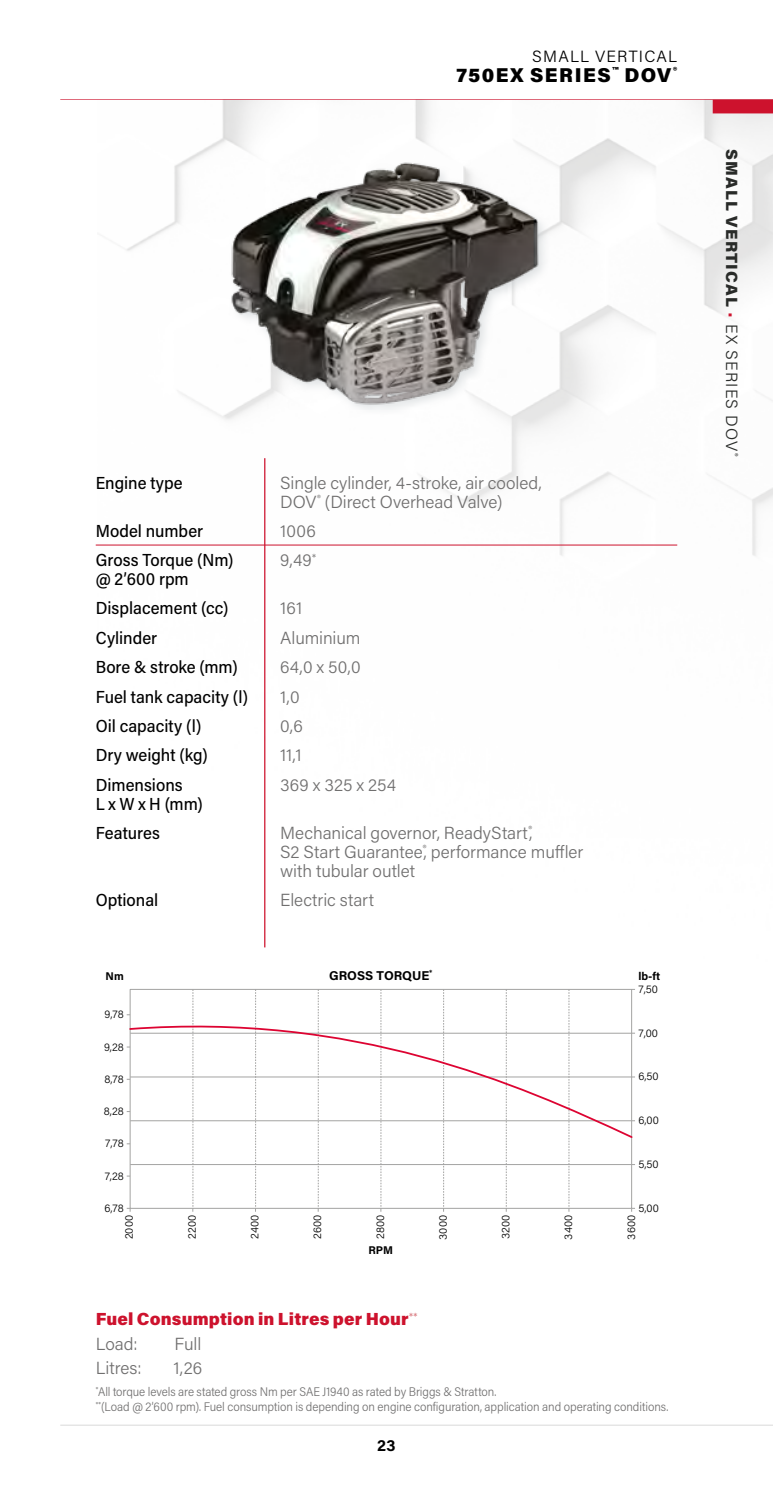
<style>
.page{position:relative;width:773px;height:1489px;background:#fff}
.page>*{position:absolute;margin:0;border:0;box-sizing:border-box;transform-origin:0 0}
.t1{font:900 20px "Acumin Pro";letter-spacing:.075em;color:#000}
.t2{font:300 17.5px/29.5px "Acumin Pro";color:#706f6f}
.t3{font:500 17.5px/29.5px "Acumin Pro Semi Cond";color:#000}
.t4{font:900 17.5px/24px "Acumin Pro";letter-spacing:.01em;color:#cd122d}
.t5{font:900 16.25px "Acumin Pro";letter-spacing:.075em;color:#292b29}
.t6{font:300 16.25px "Acumin Pro";letter-spacing:.075em;color:#000}
.t7{font:700 16.25px "Acumin Pro";color:#000}
.t8{font:700 12.75px "Acumin Pro";color:#000}
.t9{font:300 12.5px/15px "Acumin Pro Semi Cond";letter-spacing:-.005em;color:#706f6f}
.t10{font:300 11.25px "Acumin Pro";color:#000}
.t11{font:700 11.25px "Acumin Pro";color:#000}
.s1{font-weight:300;color:#706f6f}
.s2{font-weight:300;color:#cd122d}
.s3{font-weight:300}
</style>
<div class="page">
<img style="left:97px;top:113px;width:675px;height:1099px">
<svg style="left:60px;top:99px;width:712px;height:14px"></svg>
<img style="left:216px;top:131px;width:340px;height:323px">
<hr style="left:130px;top:1164px;width:501px;height:1px;background:#a3a3a2">
<div style="left:130px;top:989px;width:501px;height:219px;border:1px solid #a3a3a2"></div>
<svg style="left:127px;top:1207px;width:4px;height:4px"></svg>
<svg style="left:192px;top:989px;width:1px;height:222px"></svg>
<svg style="left:255px;top:989px;width:1px;height:222px"></svg>
<svg style="left:318px;top:989px;width:1px;height:222px"></svg>
<svg style="left:380px;top:989px;width:1px;height:222px"></svg>
<svg style="left:443px;top:989px;width:1px;height:222px"></svg>
<svg style="left:505px;top:989px;width:2px;height:222px"></svg>
<svg style="left:568px;top:989px;width:1px;height:222px"></svg>
<svg style="left:631px;top:1207px;width:4px;height:4px"></svg>
<svg style="left:128px;top:1012px;width:506px;height:127px"></svg>
<hr style="left:60px;top:1424px;width:712px;height:1px;background:#dadada">
<hr style="left:96px;top:544px;width:581px;height:1px;background:#cd122d">
<hr style="left:264px;top:458px;width:1px;height:489px;background:#cd122d">
<p class="t6" style="left:532px;top:45px;width:146px">SMALL VERTICAL</p>
<p class="t1" style="left:456px;top:60px;width:222px">750EX SERIES<sup>™</sup> DOV<sup>®</sup></p>
<p class="t3" style="left:96px;top:467px;width:88px">Engine type</p>
<p class="t3" style="left:96px;top:515px;width:139px">Model number<br>Gross Torque (Nm)</p>
<p class="t3" style="left:96px;top:563px;width:154px">@ 2’600 rpm<br>Displacement (cc)<br>Cylinder<br>Bore &amp; stroke (mm)<br>Fuel tank capacity (l)<br>Oil capacity (l)<br>Dry weight (kg)<br>Dimensions</p>
<p class="t3" style="left:96px;top:788px;width:109px">L x W x H (mm)<br>Features</p>
<p class="t3" style="left:96px;top:884px;width:64px">Optional</p>
<p class="t2" style="left:280px;top:472px;width:263px;line-height:18.8px">Single cylinder, 4-stroke, air cooled,<br>DOV<sup>®</sup> (Direct Overhead Valve)</p>
<p class="t2" style="left:280px;top:515px;width:37px">1006<br>9,49<sup>*</sup></p>
<p class="t2" style="left:280px;top:593px;width:118px">161<br>Aluminium<br>64,0 x 50,0<br>1,0<br>0,6<br>11,1<br>369 x 325 x 254</p>
<p class="t2" style="left:280px;top:822px;width:305px;line-height:18.8px">Mechanical governor, ReadyStart<sup>®</sup>,<br>S2 Start Guarantee<sup>®</sup>, performance muffler with tubular outlet</p>
<p class="t2" style="left:280px;top:884px;width:95px">Electric start</p>
<p class="t8" style="left:329px;top:966px;width:105px">GROSS TORQUE<sup>*</sup></p>
<p class="t11" style="left:106px;top:968px;width:20px">Nm</p>
<p class="t11" style="left:638px;top:968px;width:23px">lb-ft</p>
<p class="t10" style="left:104px;top:1006px;width:21px">9,78</p>
<p class="t10" style="left:104px;top:1038px;width:21px">9,28</p>
<p class="t10" style="left:104px;top:1071px;width:21px">8,78</p>
<p class="t10" style="left:104px;top:1103px;width:21px">8,28</p>
<p class="t10" style="left:105px;top:1135px;width:20px">7,78</p>
<p class="t10" style="left:105px;top:1167px;width:21px">7,28</p>
<p class="t10" style="left:104px;top:1199px;width:21px">6,78</p>
<p class="t10" style="left:638px;top:981px;width:21px">7,50</p>
<p class="t10" style="left:638px;top:1024px;width:21px">7,00</p>
<p class="t10" style="left:638px;top:1068px;width:22px">6,50</p>
<p class="t10" style="left:638px;top:1112px;width:22px">6,00</p>
<p class="t10" style="left:638px;top:1156px;width:22px">5,50</p>
<p class="t10" style="left:638px;top:1199px;width:22px">5,00</p>
<p class="t10" style="left:121px;top:1239px;width:26px;rotate:-90deg">2000</p>
<p class="t10" style="left:184px;top:1238px;width:25px;rotate:-90deg">2200</p>
<p class="t10" style="left:247px;top:1238px;width:25px;rotate:-90deg">2400</p>
<p class="t10" style="left:309px;top:1239px;width:26px;rotate:-90deg">2600</p>
<p class="t10" style="left:372px;top:1239px;width:26px;rotate:-90deg">2800</p>
<p class="t10" style="left:435px;top:1239px;width:26px;rotate:-90deg">3000</p>
<p class="t10" style="left:498px;top:1239px;width:26px;rotate:-90deg">3200</p>
<p class="t10" style="left:560px;top:1239px;width:26px;rotate:-90deg">3400</p>
<p class="t10" style="left:623px;top:1239px;width:26px;rotate:-90deg">3600</p>
<p class="t11" style="left:368px;top:1241px;width:26px">RPM</p>
<p class="t4" style="left:96px;top:1306px;width:323px">Fuel Consumption in Litres per Hour<sup>**<br></sup><span class="s1">Load:</span></p>
<p class="t2" style="left:174px;top:1327px;width:28px">Full</p>
<p class="t2" style="left:96px;top:1351px;width:47px">Litres:</p>
<p class="t2" style="left:173px;top:1351px;width:30px">1,26</p>
<p class="t9" style="left:96px;top:1383px;width:574px"><sup>*</sup>All torque levels are stated gross Nm per SAE J1940 as rated by Briggs &amp; Stratton.<br><sup>**</sup>(Load @ 2’600 rpm). Fuel consumption is depending on engine configuration, application and operating conditions.</p>
<p class="t7" style="left:377px;top:1433px;width:20px">23</p>
<p class="t5" style="left:743px;top:149px;width:308px;rotate:90deg">SMALL VERTICAL <span class="s2">•</span> <span class="s3">EX SERIES DOV</span><sup>®</sup></p>
</div>
